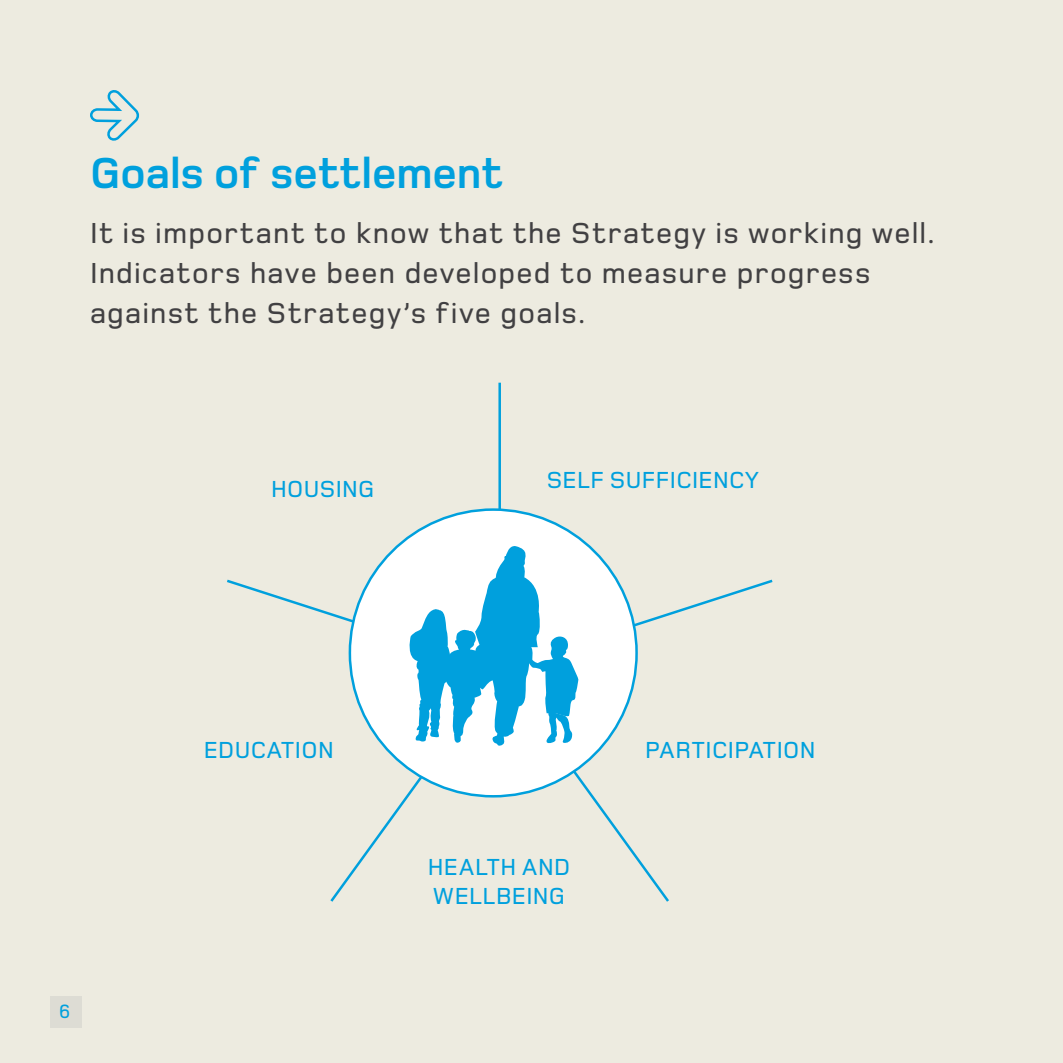
<style>
.page{position:relative;width:1063px;height:1063px;background:#edebe0}
.page>*{position:absolute;margin:0;border:0;box-sizing:border-box;transform-origin:0 0}
.t1{font:700 45px "Foundry Monoline";color:#00a0dd}
.t2{font:500 30px/40px "Foundry Monoline";letter-spacing:.04em;color:#414042}
.t3{font:500 24px/29px "Foundry Monoline";letter-spacing:.015em;color:#00a0dd}
.t4{font:500 20px "Foundry Monoline";color:#00a0dd}
</style>
<div class="page">
<svg style="left:90px;top:90px;width:50px;height:51px"></svg>
<div style="left:50px;top:996px;width:32px;height:32px;background:#dddcd4"></div>
<hr style="left:498px;top:383px;width:3px;height:234px;background:#00a0dd">
<div style="left:350px;top:510px;width:287px;height:286px;background:#fff;border-radius:50%"></div>
<svg style="left:227px;top:545px;width:546px;height:357px"></svg>
<h1 class="t1" style="left:90px;top:148px;width:415px">Goals of settlement</h1>
<p class="t2" style="left:90px;top:212px;width:846px">It is important to know that the Strategy is working well.<br>Indicators have been developed to measure progress against the Strategy’s five goals.</p>
<p class="t3" style="left:271px;top:475px;width:63px">Housing</p>
<p class="t3" style="left:547px;top:465px;width:211px">Self Sufficiency</p>
<p class="t4" style="left:59px;top:1000px;width:13px">6</p>
<p class="t3" style="left:204px;top:736px;width:127px">Education</p>
<p class="t3" style="left:645px;top:736px;width:168px">Participation</p>
<p class="t3" style="left:428px;top:852px;width:144px">Health and wellbeing</p>
</div>
